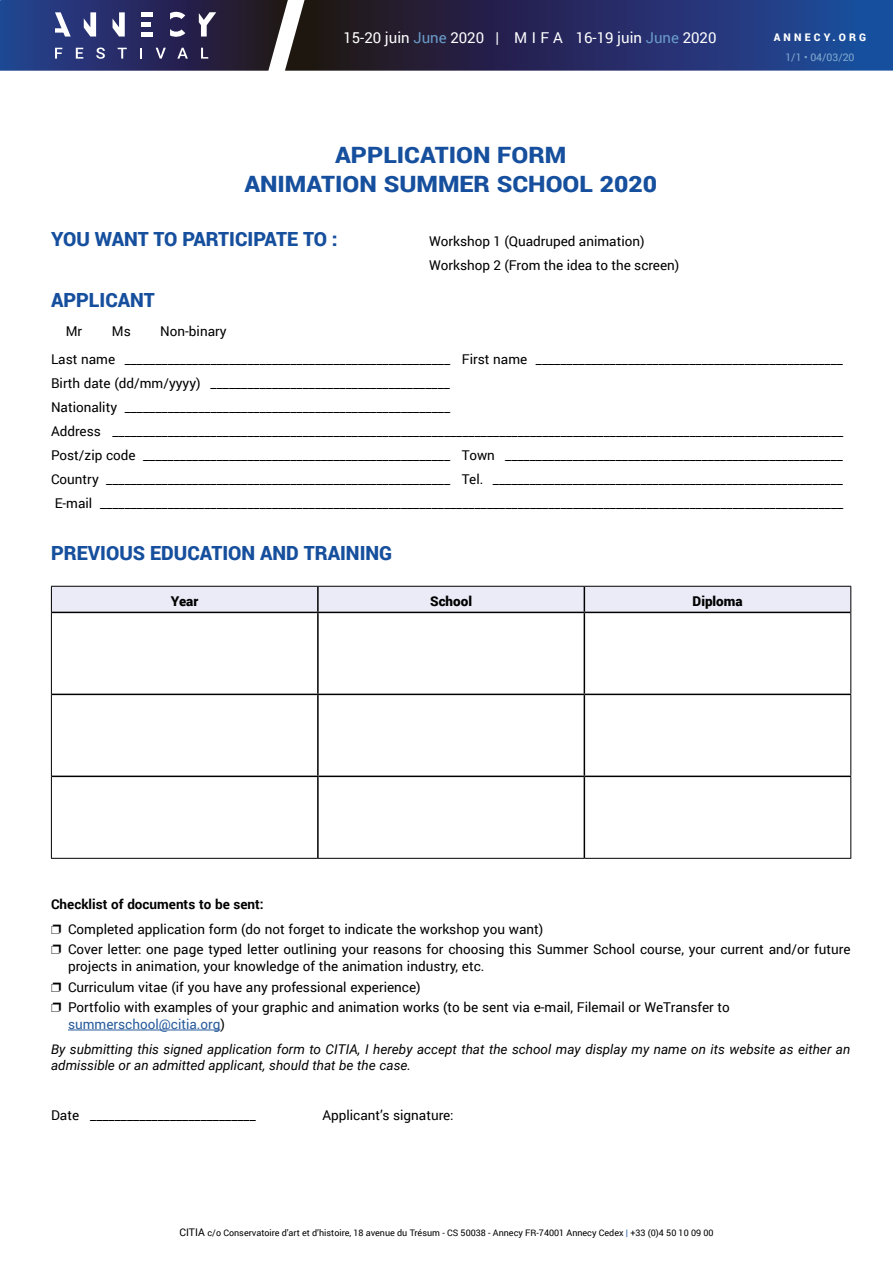
<style>
.page{position:relative;width:893px;height:1263px;background:#fff}
.page>*{position:absolute;margin:0;border:0;box-sizing:border-box;transform-origin:0 0}
.t1{font:900 22.5px/28.5px "Roboto";color:#164f9d;text-align:center;scale:1.1 1}
.t2{font:900 19.5px "Roboto";color:#164f9d}
.t3{font:15px "Roboto";color:#fff}
.t4{font:13.5px/24px "Roboto";color:#000}
.t5{font:italic 13.5px/25px "Roboto";color:#000}
.t6{font:900 13.5px "Roboto";color:#000}
.t7{font:10.5px "Roboto";color:#83acd2}
.t8{font:900 10.5px "Roboto";letter-spacing:.3em;color:#fff}
.t9{font:9px "Roboto";color:#000}
.s1{color:#6a9bca}
.s2{font-weight:700}
.s3{font-style:normal;color:#275b9b}
.s4{font-style:normal}
.s5{font-size:10.5px}
.s6{color:#164f9d}
</style>
<div class="page">
<svg style="left:0;top:0;width:893px;height:71px;background:#2d3564"></svg>
<hr style="left:141px;top:32px;width:12px;height:4px;background:#fff">
<div style="left:141px;top:22px;width:10px;height:5px;background:#fff"></div>
<hr style="left:68px;top:1030px;width:152px;height:1px;background:#275b9b">
<hr style="left:317px;top:613px;width:2px;height:81px;background:#000">
<hr style="left:584px;top:613px;width:1px;height:81px;background:#000">
<hr style="left:319px;top:776px;width:265px;height:1px;background:#000">
<hr style="left:317px;top:777px;width:2px;height:81px;background:#000">
<hr style="left:584px;top:776px;width:267px;height:1px;background:#000">
<hr style="left:584px;top:777px;width:1px;height:81px;background:#000">
<hr style="left:850px;top:695px;width:1px;height:81px;background:#000">
<hr style="left:318px;top:858px;width:266px;height:1px;background:#000">
<hr style="left:584px;top:858px;width:267px;height:1px;background:#000">
<hr style="left:51px;top:612px;width:1px;height:82px;background:#000">
<hr style="left:850px;top:612px;width:1px;height:82px;background:#000">
<hr style="left:51px;top:694px;width:1px;height:82px;background:#000">
<hr style="left:51px;top:776px;width:1px;height:82px;background:#000">
<hr style="left:850px;top:777px;width:1px;height:81px;background:#000">
<hr style="left:317px;top:695px;width:2px;height:81px;background:#000">
<hr style="left:584px;top:695px;width:1px;height:81px;background:#000">
<svg style="left:51px;top:586px;width:800px;height:26px;background:#dedfeb"></svg>
<hr style="left:51px;top:858px;width:267px;height:1px;background:#000">
<hr style="left:52px;top:612px;width:266px;height:1px;background:#000">
<hr style="left:318px;top:612px;width:266px;height:1px;background:#000">
<hr style="left:584px;top:612px;width:266px;height:1px;background:#000">
<hr style="left:52px;top:694px;width:266px;height:1px;background:#000">
<hr style="left:318px;top:694px;width:266px;height:1px;background:#000">
<hr style="left:584px;top:694px;width:267px;height:1px;background:#000">
<hr style="left:52px;top:776px;width:267px;height:1px;background:#000">
<p class="t3" style="left:343px;top:27px;width:375px">15-20 juin <span class="s1">June</span> 2020 | M I F A 16-19 juin <span class="s1">June</span> 2020</p>
<p class="t8" style="left:774px;top:30px;width:94px">ANNECY.ORG</p>
<p class="t7" style="left:785px;top:50px;width:71px">1/1 • 04/03/20</p>
<h1 class="t1" style="left:244px;top:140px;width:377px">APPLICATION FORM<br>ANIMATION SUMMER SCHOOL 2020</h1>
<h2 class="t2" style="left:51px;top:225px;width:288px">YOU WANT TO PARTICIPATE TO :</h2>
<p class="t4" style="left:429px;top:228px;width:252px">Workshop 1 (Quadruped animation)<br>Workshop 2 (From the idea to the screen)</p>
<h2 class="t2" style="left:51px;top:287px;width:105px">APPLICANT</h2>
<p class="t4" style="left:66px;top:318px;width:18px">Mr</p>
<p class="t4" style="left:112px;top:318px;width:20px">Ms</p>
<p class="t4" style="left:51px;top:316px;width:793px;line-height:28.2px;text-indent:109px">Non-binary<br>Last name _____________________________________________________ First name __________________________________________________</p>
<p class="t4" style="left:51px;top:370px;width:794px">Birth date (dd/mm/yyyy) _______________________________________<br>Nationality _____________________________________________________<br>Address _______________________________________________________________________________________________________________________ Post/zip code __________________________________________________ Town _______________________________________________________ Country ________________________________________________________ Tel. _________________________________________________________ E-mail _________________________________________________________________________________________________________________________</p>
<h2 class="t2" style="left:51px;top:540px;width:343px">PREVIOUS EDUCATION AND TRAINING</h2>
<p class="t6" style="left:171px;top:592px;width:29px">Year</p>
<p class="t6" style="left:430px;top:592px;width:43px">School</p>
<p class="t6" style="left:692px;top:592px;width:52px">Diploma</p>
<p class="t4" style="left:51px;top:891px;width:494px;line-height:25px"><span class="s2">Checklist of documents to be sent:<br></span>❐ Completed application form (do not forget to indicate the workshop you want)</p>
<p class="t4" style="left:68px;top:941px;width:784px;line-height:16.5px;text-indent:-17px">❐ Cover letter: one page typed letter outlining your reasons for choosing this Summer School course, your current and/or future projects in animation, your knowledge of the animation industry, etc.</p>
<p class="t4" style="left:51px;top:976px;width:680px;line-height:20.7px">❐ Curriculum vitae (if you have any professional experience)<br>❐ Portfolio with examples of your graphic and animation works (to be sent via e-mail, Filemail or WeTransfer to</p>
<p class="t5" style="left:51px;top:1011px;width:801px;text-indent:17px"><span class="s3">summerschool@citia.org</span><span class="s4">)<br></span>By submitting this signed application form to CITIA, I hereby accept that the school may display my name on its website as either an</p>
<p class="t5" style="left:51px;top:1053px;width:361px">admissible or an admitted applicant, should that be the case.</p>
<p class="t4" style="left:51px;top:1103px;width:206px">Date ___________________________</p>
<p class="t4" style="left:322px;top:1103px;width:133px">Applicant’s signature:</p>
<p class="t9" style="left:179px;top:1226px;width:536px"><span class="s5">CITIA</span> c/o Conservatoire d’art et d’histoire, 18 avenue du Trésum - CS 50038 - Annecy FR-74001 Annecy Cedex <span class="s6">|</span> +33 (0)4 50 10 09 00</p>
</div>
